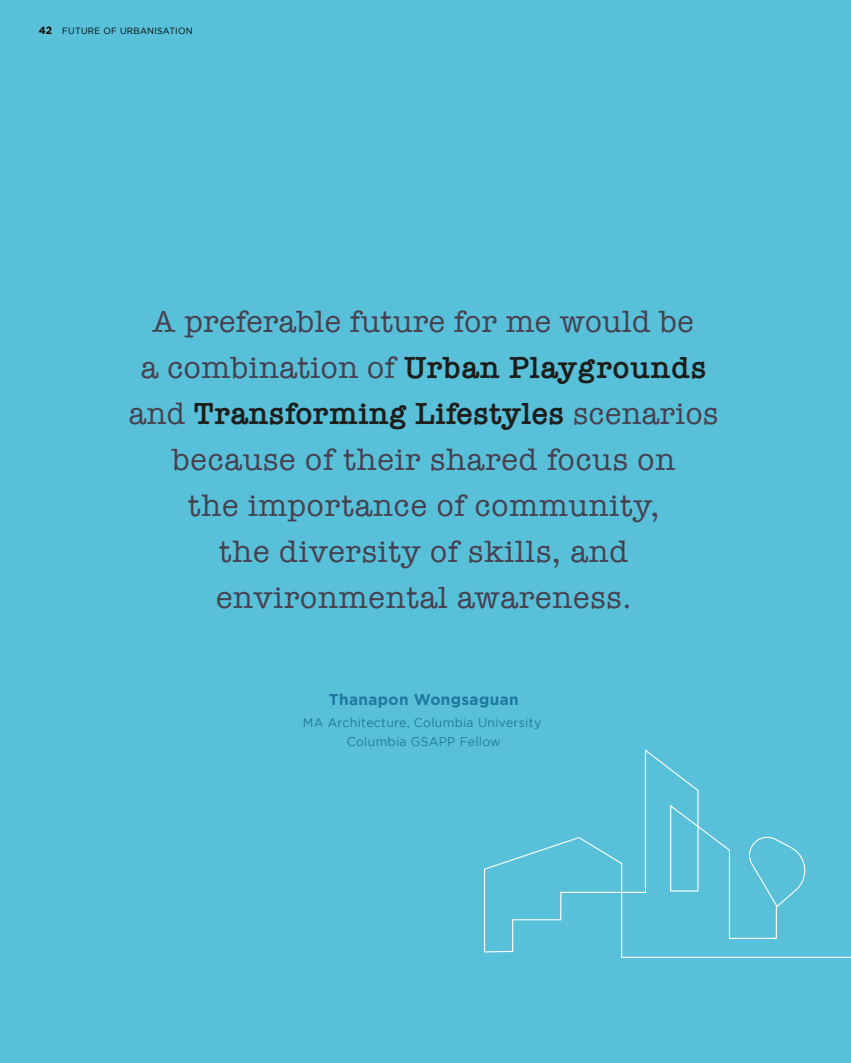
<style>
.page{position:relative;width:851px;height:1063px;background:#fff}
.page>*{position:absolute;margin:0;border:0;box-sizing:border-box;transform-origin:0 0}
.t1{font:31.5px/46.2px "American Typewriter";letter-spacing:.03em;color:#46404f;text-align:center}
.t2{font:700 15.75px "Gotham";letter-spacing:.025em;color:#1f789d}
.t3{font:12.6px/18.9px "Gotham";letter-spacing:.025em;color:#1f789d;text-align:center}
.t4{font:9px "Gotham";letter-spacing:.03em;color:#000}
.s1{font-weight:700;font-size:10.5px;color:#030405}
.s2{font-weight:600;color:#1d1d1b}
</style>
<div class="page">
<div style="left:0;top:0;width:850px;height:1063px;background:#58c1d9"></div>
<svg style="left:484px;top:749px;width:366px;height:209px"></svg>
<svg style="left:742px;top:829px;width:69px;height:79px"></svg>
<p class="t4" style="left:39px;top:26px;width:155px"><span class="s1">42</span> FUTURE OF URBANISATION</p>
<p class="t1" style="left:129px;top:297px;width:590px">A preferable future for me would be<br>a combination of <span class="s2">Urban Playgrounds </span>and <span class="s2">Transforming Lifestyles</span> scenarios because of their shared focus on<br>the importance of community,<br>the diversity of skills, and environmental awareness.</p>
<p class="t2" style="left:329px;top:691px;width:191px">Thanapon Wongsaguan</p>
<p class="t3" style="left:303px;top:713px;width:240px">MA Architecture, Columbia University<br>Columbia GSAPP Fellow</p>
</div>
